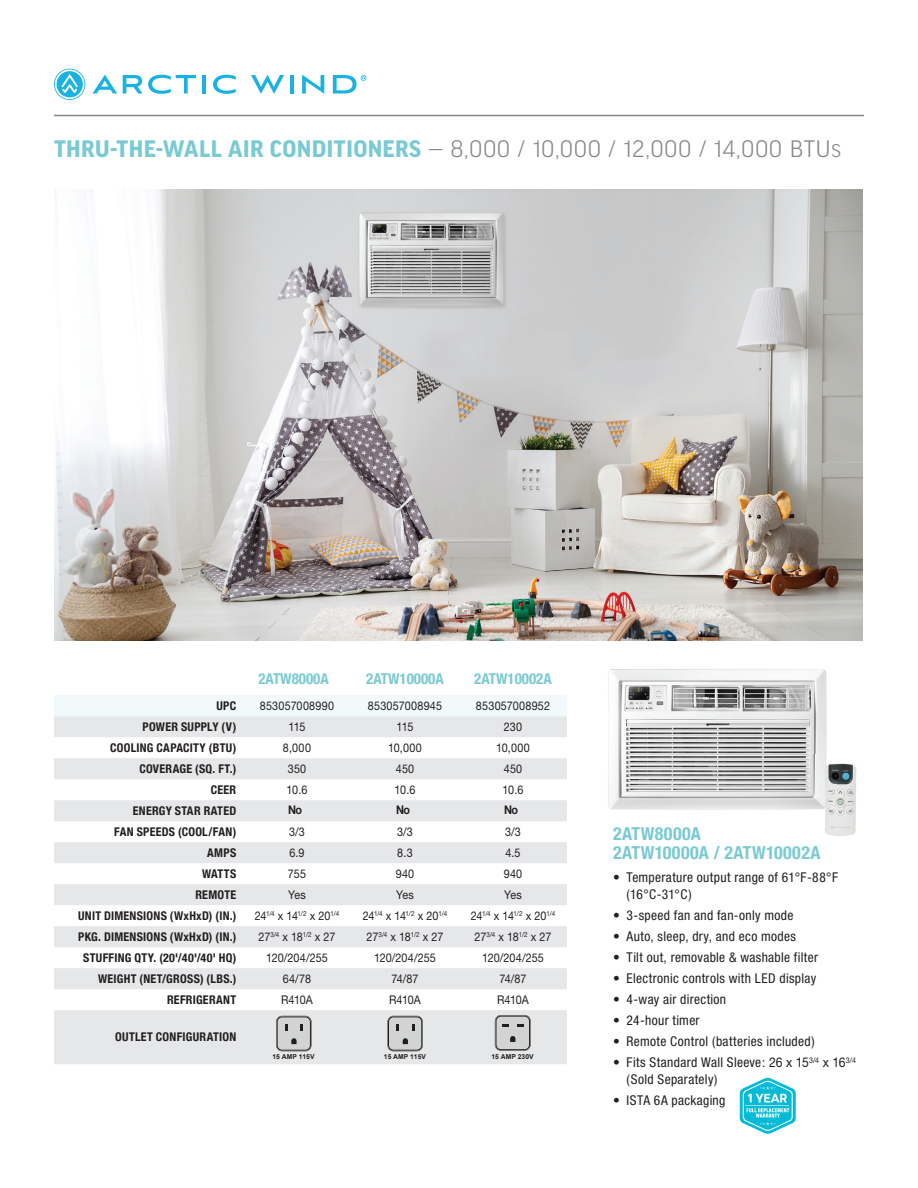
<style>
.page{position:relative;width:918px;height:1188px;background:#fff}
.page>*{position:absolute;margin:0;border:0;box-sizing:border-box;transform-origin:0 0}
.t1{font:300 25.5px "Good Headline Pro";letter-spacing:.02em;color:#888787}
.t2{font:700 condensed 18px/19.5px "Helvetica Neue";letter-spacing:.025em;color:#7acad3}
.t3{font:700 condensed 15px "Helvetica Neue";color:#7acad3}
.t4{font:condensed 13.5px/16.5px "Helvetica Neue";letter-spacing:.025em;color:#231f20}
.t5{font:700 condensed 12px "Helvetica Neue";letter-spacing:.02em;color:#231f20}
.t6{font:12px "Helvetica Neue LT Std";letter-spacing:.01em;color:#231f20;scale:.9 1}
.t7{font:700 12px "Helvetica Neue LT Std";color:#231f20;scale:.9 1}
.t8{font:7.05px "Helvetica Neue LT Std";color:#231f20;scale:.9 1}
.t9{font:700 6.75px "Arial";color:#211e1e}
.s1{font-weight:700;color:#7acad3}
.s2{font-size:12px}
.s3{font-family:"Helvetica Neue LT Std";font-stretch:normal}
</style>
<div class="page">
<div style="left:54px;top:695px;width:513px;height:21px;background:#f1f9fa"></div>
<svg style="left:54px;top:716px;width:513px;height:348px;fill:#e6e7e9"></svg>
<div style="left:276px;top:1016px;width:36px;height:35px;border:2px solid #211e1e;border-radius:5px"></div>
<div style="left:276px;top:1016px;width:35px;height:35px;border:1px solid #fff;border-radius:5px"></div>
<div style="left:277px;top:1017px;width:33px;height:33px;background:#d2d3d3;border-radius:5px"></div>
<div style="left:277px;top:1016px;width:34px;height:35px;border:1px solid #211e1e;border-radius:5px"></div>
<svg style="left:285px;top:1024px;width:3px;height:7px"></svg>
<svg style="left:300px;top:1024px;width:3px;height:7px"></svg>
<svg style="left:291px;top:1038px;width:6px;height:6px"></svg>
<div style="left:387px;top:1016px;width:36px;height:35px;border:2px solid #211e1e;border-radius:5px"></div>
<div style="left:389px;top:1017px;width:33px;height:33px;background:#d2d3d3;border-radius:5px"></div>
<div style="left:388px;top:1016px;width:34px;height:35px;border:1px solid #211e1e;border-radius:5px"></div>
<svg style="left:396px;top:1024px;width:3px;height:7px"></svg>
<svg style="left:412px;top:1024px;width:3px;height:7px"></svg>
<svg style="left:403px;top:1038px;width:5px;height:6px"></svg>
<div style="left:495px;top:1015px;width:36px;height:36px;border:2px solid #211e1e;border-radius:5px"></div>
<div style="left:495px;top:1015px;width:35px;height:35px;border:1px solid #fff;border-radius:5px"></div>
<div style="left:496px;top:1016px;width:34px;height:34px;background:#d2d3d3;border-radius:5px"></div>
<div style="left:496px;top:1016px;width:34px;height:34px;border:1px solid #211e1e;border-radius:5px"></div>
<svg style="left:517px;top:1024px;width:7px;height:3px"></svg>
<svg style="left:502px;top:1024px;width:7px;height:3px"></svg>
<svg style="left:510px;top:1036px;width:5px;height:6px"></svg>
<img style="left:608px;top:669px;width:219px;height:104px">
<img style="left:608px;top:773px;width:206px;height:37px">
<img style="left:836px;top:763px;width:21px;height:37px">
<img style="left:825px;top:800px;width:31px;height:36px">
<img style="left:814px;top:754px;width:22px;height:71px">
<svg style="left:93px;top:75px;width:24px;height:19px"></svg>
<svg style="left:123px;top:75px;width:19px;height:19px"></svg>
<svg style="left:148px;top:75px;width:48px;height:19px"></svg>
<hr style="left:202px;top:75px;width:4px;height:19px;background:#1ab2e2">
<svg style="left:213px;top:75px;width:23px;height:19px"></svg>
<svg style="left:251px;top:75px;width:33px;height:19px"></svg>
<hr style="left:290px;top:75px;width:4px;height:19px;background:#1ab2e2">
<svg style="left:302px;top:75px;width:22px;height:19px"></svg>
<svg style="left:54px;top:69px;width:31px;height:31px"></svg>
<svg style="left:333px;top:75px;width:34px;height:19px"></svg>
<hr style="left:54px;top:115px;width:810px;height:1px;background:#888787">
<img style="left:54px;top:189px;width:809px;height:451px">
<svg style="left:740px;top:1078px;width:56px;height:56px"></svg>
<h1 class="t1" style="left:54px;top:136px;width:789px"><span class="s1">THRU-THE-WALL AIR CONDITIONERS</span> — 8,000 / 10,000 / 12,000 / 14,000 BTUs</h1>
<p class="t3" style="left:258px;top:669px;width:72px">2ATW8000A</p>
<p class="t3" style="left:366px;top:669px;width:79px">2ATW10000A</p>
<p class="t3" style="left:474px;top:669px;width:79px">2ATW10002A</p>
<p class="t5" style="left:217px;top:696px;width:21px">UPC</p>
<p class="t6" style="left:260px;top:699px;width:84px">853057008990</p>
<p class="t6" style="left:368px;top:699px;width:84px">853057008945</p>
<p class="t6" style="left:476px;top:699px;width:84px">853057008952</p>
<p class="t5" style="left:142px;top:717px;width:95px">POWER SUPPLY (V)</p>
<p class="t6" style="left:289px;top:720px;width:20px">115</p>
<p class="t6" style="left:397px;top:720px;width:20px">115</p>
<p class="t6" style="left:504px;top:720px;width:22px">230</p>
<p class="t5" style="left:110px;top:738px;width:128px">COOLING CAPACITY (BTU)</p>
<p class="t6" style="left:283px;top:741px;width:33px">8,000</p>
<p class="t6" style="left:388px;top:741px;width:39px">10,000</p>
<p class="t6" style="left:496px;top:741px;width:39px">10,000</p>
<p class="t5" style="left:139px;top:759px;width:98px">COVERAGE (SQ. FT.)</p>
<p class="t6" style="left:288px;top:762px;width:22px">350</p>
<p class="t6" style="left:396px;top:762px;width:22px">450</p>
<p class="t6" style="left:504px;top:762px;width:22px">450</p>
<p class="t5" style="left:211px;top:780px;width:27px">CEER</p>
<p class="t6" style="left:287px;top:783px;width:25px">10.6</p>
<p class="t6" style="left:395px;top:783px;width:25px">10.6</p>
<p class="t6" style="left:503px;top:783px;width:25px">10.6</p>
<p class="t5" style="left:133px;top:801px;width:105px">ENERGY STAR RATED</p>
<p class="t7" style="left:288px;top:802px;width:17px">No</p>
<p class="t7" style="left:396px;top:802px;width:17px">No</p>
<p class="t7" style="left:504px;top:802px;width:17px">No</p>
<p class="t5" style="left:114px;top:822px;width:124px">FAN SPEEDS (COOL/FAN)</p>
<p class="t6" style="left:289px;top:825px;width:19px">3/3</p>
<p class="t6" style="left:397px;top:825px;width:19px">3/3</p>
<p class="t6" style="left:505px;top:825px;width:19px">3/3</p>
<p class="t5" style="left:207px;top:843px;width:30px">AMPS</p>
<p class="t6" style="left:289px;top:846px;width:19px">6.9</p>
<p class="t6" style="left:397px;top:846px;width:19px">8.3</p>
<p class="t6" style="left:505px;top:846px;width:18px">4.5</p>
<p class="t5" style="left:202px;top:864px;width:36px">WATTS</p>
<p class="t6" style="left:288px;top:867px;width:22px">755</p>
<p class="t6" style="left:396px;top:867px;width:22px">940</p>
<p class="t6" style="left:504px;top:867px;width:22px">940</p>
<p class="t5" style="left:195px;top:885px;width:42px">REMOTE</p>
<p class="t6" style="left:288px;top:888px;width:21px">Yes</p>
<p class="t6" style="left:396px;top:888px;width:21px">Yes</p>
<p class="t6" style="left:504px;top:888px;width:21px">Yes</p>
<p class="t5" style="left:78px;top:906px;width:160px">UNIT DIMENSIONS (WxHxD) (IN.)</p>
<p class="t8" style="left:255px;top:909px;width:95px"><span class="s2">24</span>1/4 <span class="s2">x 14</span>1/2 <span class="s2">x 20</span>1/4</p>
<p class="t8" style="left:363px;top:909px;width:95px"><span class="s2">24</span>1/4 <span class="s2">x 14</span>1/2 <span class="s2">x 20</span>1/4</p>
<p class="t8" style="left:471px;top:909px;width:95px"><span class="s2">24</span>1/4 <span class="s2">x 14</span>1/2 <span class="s2">x 20</span>1/4</p>
<p class="t5" style="left:78px;top:927px;width:159px">PKG. DIMENSIONS (WxHxD) (IN.)</p>
<p class="t6" style="left:258px;top:930px;width:87px">27<sup>3/4</sup> x 18<sup>1/2</sup> x 27</p>
<p class="t6" style="left:366px;top:930px;width:87px">27<sup>3/4</sup> x 18<sup>1/2</sup> x 27</p>
<p class="t6" style="left:474px;top:930px;width:87px">27<sup>3/4</sup> x 18<sup>1/2</sup> x 27</p>
<p class="t5" style="left:83px;top:948px;width:154px">STUFFING QTY. (20'/40'/40' HQ)</p>
<p class="t6" style="left:266px;top:951px;width:70px">120/204/255</p>
<p class="t6" style="left:374px;top:951px;width:70px">120/204/255</p>
<p class="t6" style="left:482px;top:951px;width:70px">120/204/255</p>
<p class="t5" style="left:98px;top:969px;width:140px">WEIGHT (NET/GROSS) (LBS.)</p>
<p class="t6" style="left:283px;top:972px;width:33px">64/78</p>
<p class="t6" style="left:392px;top:972px;width:31px">74/87</p>
<p class="t6" style="left:500px;top:972px;width:31px">74/87</p>
<p class="t5" style="left:167px;top:990px;width:71px">REFRIGERANT</p>
<p class="t6" style="left:281px;top:993px;width:37px">R410A</p>
<p class="t6" style="left:389px;top:993px;width:37px">R410A</p>
<p class="t6" style="left:497px;top:993px;width:37px">R410A</p>
<p class="t5" style="left:115px;top:1027px;width:123px">OUTLET CONFIGURATION</p>
<p class="t9" style="left:273px;top:1052px;width:44px">15 AMP 115V</p>
<p class="t9" style="left:384px;top:1052px;width:44px">15 AMP 115V</p>
<p class="t9" style="left:491px;top:1052px;width:44px">15 AMP 230V</p>
<h2 class="t2" style="left:613px;top:823px;width:209px">2ATW8000A<br>2ATW10000A / 2ATW10002A</h2>
<p class="t4" style="left:627px;top:869px;width:213px;text-indent:-14px">• Temperature output range of 61°F-88°F (16°C-31°C)</p>
<p class="t4" style="left:613px;top:907px;width:182px">• 3-speed fan and fan-only mode</p>
<p class="t4" style="left:613px;top:928px;width:184px">• Auto, sleep, dry, and eco modes</p>
<p class="t4" style="left:613px;top:949px;width:206px">• Tilt out, removable &amp; washable filter</p>
<p class="t4" style="left:613px;top:970px;width:205px">• Electronic controls with LED display</p>
<p class="t4" style="left:613px;top:991px;width:115px">• 4-way air direction</p>
<p class="t4" style="left:613px;top:1012px;width:88px">• 24-hour timer</p>
<p class="t4" style="left:613px;top:1033px;width:203px">• Remote Control (batteries included)</p>
<p class="t4" style="left:627px;top:1054px;width:231px;text-indent:-13px">• Fits Standard Wall Sleeve: <span class="s3">26 x 15</span><sup>3/4</sup> <span class="s3">x 16</span><sup>3/4 </sup>(Sold Separately)</p>
<p class="t4" style="left:613px;top:1092px;width:114px">• ISTA 6A packaging</p>
</div>
